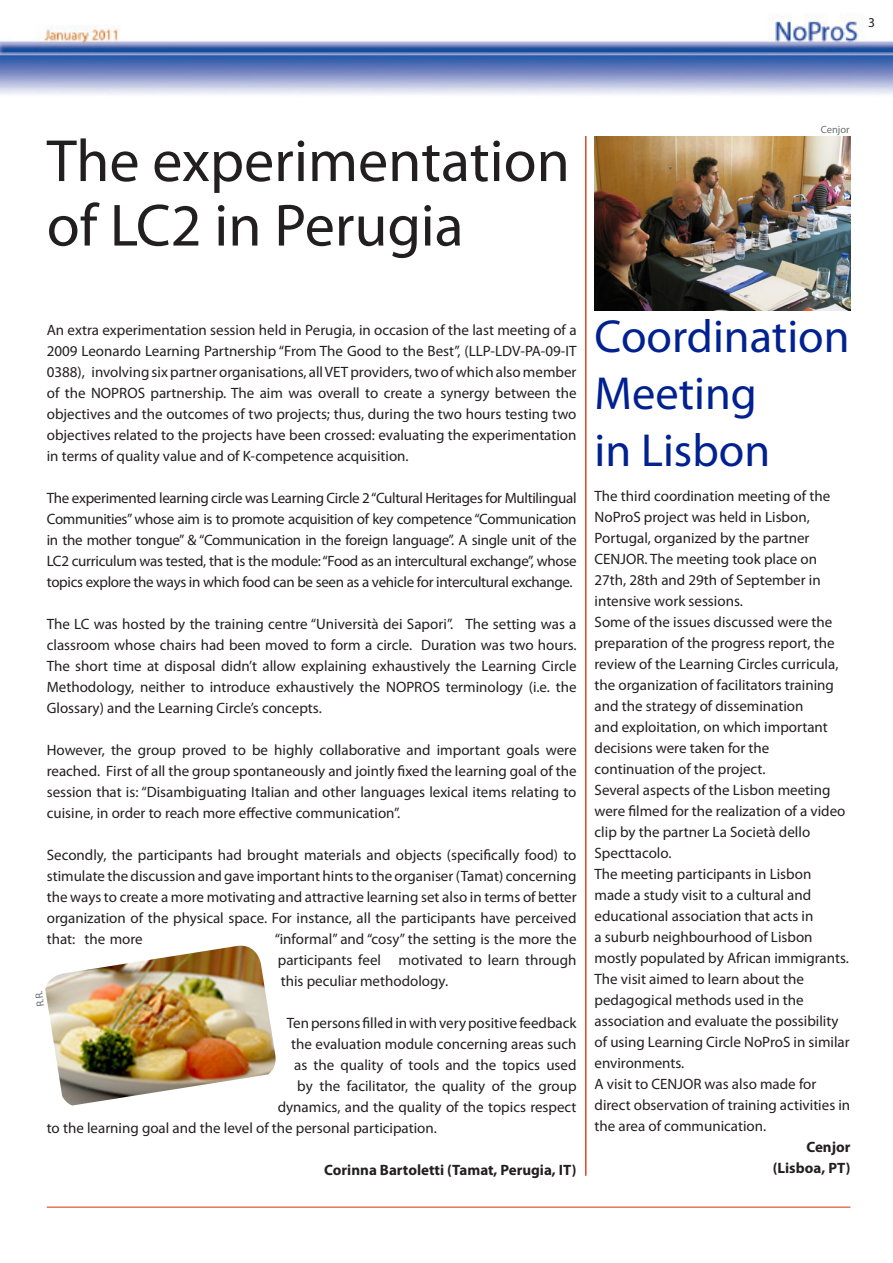
<style>
.page{position:relative;width:893px;height:1263px;background:#fff}
.page>*{position:absolute;margin:0;border:0;box-sizing:border-box;transform-origin:0 0}
.t1{font:60px "Myriad Pro";color:#231f20}
.t2{font:46.5px/57px "Myriad Pro";color:#00218f}
.t3{font:15px/21px "Myriad Pro";color:#231f20;text-align:justify}
.ass{font:700 15px "Myriad Pro";color:#231f20}
.t4{font:13.5px "Myriad Pro";color:#231f20}
.t5{font:10.5px "Myriad Pro";color:#6c6d70}
</style>
<div class="page">
<img style="left:0;top:15px;width:893px;height:125px">
<hr style="left:47px;top:1206px;width:803px;height:2px;background:#e34624">
<img style="left:45px;top:946px;width:231px;height:159px">
<hr style="left:585px;top:136px;width:1px;height:1040px;background:#e34624">
<img style="left:595px;top:136px;width:255px;height:175px">
<p class="t4" style="left:868px;top:14px;width:8px">3</p>
<p class="t1" style="left:47px;top:124px;width:525px">The experimentation</p>
<p class="t1" style="left:47px;top:188px;width:418px">of LC2 in Perugia</p>
<p class="t5" style="left:821px;top:123px;width:30px">Cenjor</p>
<p class="t3" style="left:47px;top:319px;width:531px">An extra experimentation session held in Perugia, in occasion of the last meeting of a 2009 Leonardo Learning Partnership “From The Good to the Best”, (LLP-LDV-PA-09-IT 0388), involving six partner organisations, all VET providers, two of which also member of the NOPROS partnership. The aim was overall to create a synergy between the objectives and the outcomes of two projects; thus, during the two hours testing two objectives related to the projects have been crossed: evaluating the experimentation in terms of quality value and of K-competence acquisition.</p>
<p class="t3" style="left:47px;top:487px;width:531px">The experimented learning circle was Learning Circle 2 “Cultural Heritages for Multilingual Communities” whose aim is to promote acquisition of key competence “Communication in the mother tongue” &amp; “Communication in the foreign language”. A single unit of the LC2 curriculum was tested, that is the module: “Food as an intercultural exchange”, whose topics explore the ways in which food can be seen as a vehicle for intercultural exchange.</p>
<p class="t3" style="left:47px;top:613px;width:531px">The LC was hosted by the training centre “Università dei Sapori”. The setting was a classroom whose chairs had been moved to form a circle. Duration was two hours.<br>The short time at disposal didn’t allow explaining exhaustively the Learning Circle Methodology, neither to introduce exhaustively the NOPROS terminology (i.e. the Glossary) and the Learning Circle’s concepts.</p>
<p class="t3" style="left:47px;top:739px;width:531px">However, the group proved to be highly collaborative and important goals were reached. First of all the group spontaneously and jointly fixed the learning goal of the session that is: “Disambiguating Italian and other languages lexical items relating to cuisine, in order to reach more effective communication”.</p>
<p class="t3" style="left:47px;top:844px;width:531px">Secondly, the participants had brought materials and objects (specifically food) to stimulate the discussion and gave important hints to the organiser (Tamat) concerning the ways to create a more motivating and attractive learning set also in terms of better organization of the physical space. For instance, all the participants have perceived that: the more</p>
<p class="t3" style="left:275px;top:928px;width:303px">“informal” and “cosy” the setting is the more the participants feel motivated to learn through this peculiar methodology.</p>
<p class="t3" style="left:287px;top:1012px;width:291px">Ten persons filled in with very positive feedback</p>
<p class="t3" style="left:291px;top:1033px;width:287px">the evaluation module concerning areas such</p>
<p class="t3" style="left:294px;top:1054px;width:284px">as the quality of tools and the topics used</p>
<p class="t3" style="left:297px;top:1075px;width:281px">by the facilitator, the quality of the group</p>
<p class="t3" style="left:278px;top:1096px;width:300px">dynamics, and the quality of the topics respect</p>
<p class="t3" style="left:47px;top:1117px;width:392px">to the learning goal and the level of the personal participation.</p>
<p class="ass" style="left:324px;top:1160px;width:254px">Corinna Bartoletti (Tamat, Perugia, IT)</p>
<p class="t5" style="left:34px;top:1007px;width:17px;rotate:-98deg">R.R.</p>
<p class="t2" style="left:595px;top:307px;width:257px">Coordination<br>Meeting</p>
<p class="t2" style="left:595px;top:421px;width:177px">in Lisbon</p>
<p class="t3" style="left:595px;top:485px;width:237px;text-align:left">The third coordination meeting of the NoProS project was held in Lisbon, Portugal, organized by the partner CENJOR. The meeting took place on 27th, 28th and 29th of September in intensive work sessions.</p>
<p class="t3" style="left:595px;top:611px;width:245px;text-align:left">Some of the issues discussed were the preparation of the progress report, the review of the Learning Circles curricula, the organization of facilitators training and the strategy of dissemination<br>and exploitation, on which important decisions were taken for the continuation of the project.</p>
<p class="t3" style="left:595px;top:779px;width:252px;text-align:left">Several aspects of the Lisbon meeting were filmed for the realization of a video clip by the partner La Società dello<br>Specttacolo.</p>
<p class="t3" style="left:595px;top:863px;width:257px;text-align:left">The meeting participants in Lisbon made a study visit to a cultural and educational association that acts in<br>a suburb neighbourhood of Lisbon mostly populated by African immigrants.<br>The visit aimed to learn about the pedagogical methods used in the association and evaluate the possibility of using Learning Circle NoProS in similar environments.</p>
<p class="t3" style="left:595px;top:1073px;width:257px;text-align:left">A visit to CENJOR was also made for direct observation of training activities in the area of communication.</p>
<p class="ass" style="left:806px;top:1137px;width:46px">Cenjor</p>
<p class="ass" style="left:773px;top:1158px;width:79px">(Lisboa, PT)</p>
</div>
